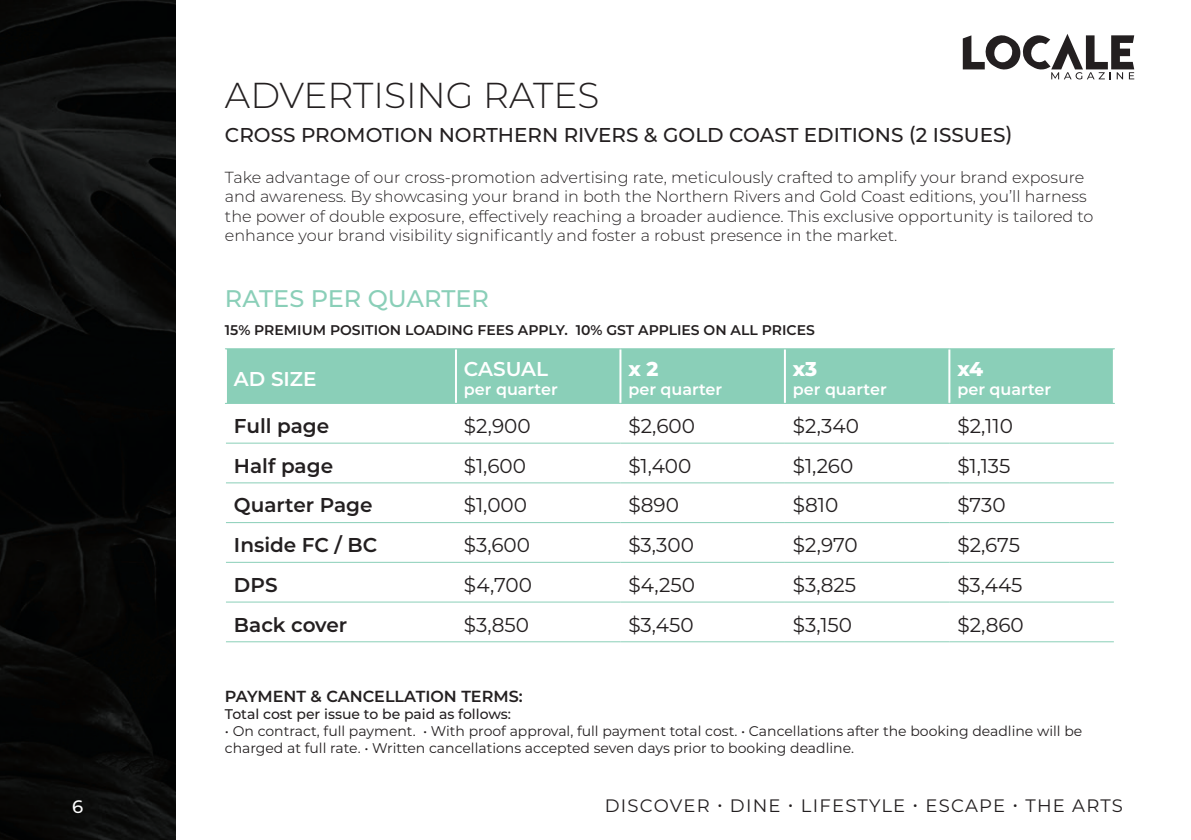
<style>
.page{position:relative;width:1191px;height:840px;background:#fff}
.page>*{position:absolute;margin:0;border:0;box-sizing:border-box;transform-origin:0 0}
.t1{font:300 36px "Montserrat";color:#231f20}
.t2{font:500 24px "Montserrat";color:#8acfb8}
.t3{font:20px "Montserrat";color:#231f20}
.t4{font:500 20px "Montserrat";color:#231f20}
.t5{font:600 20px "Montserrat";color:#231f20}
.t6{font:600 20px "Montserrat";color:#fff}
.t7{font:800 20px "Montserrat";color:#fff}
.t8{font:18px "Montserrat";letter-spacing:.07em;color:#231f20}
.t9{font:500 18px "Montserrat";color:#fff}
.t10{font:300 16px/19.2px "Montserrat";color:#231f20}
.t11{font:600 16px "Montserrat";color:#fff}
.t12{font:600 16px "Montserrat";color:#231f20}
.t13{font:14px/16.8px "Montserrat";color:#231f20}
.t14{font:600 14px "Montserrat";color:#231f20}
.t15{font:500 14px "Montserrat";color:#231f20}
</style>
<div class="page">
<svg style="left:962px;top:34px;width:172px;height:45px"></svg>
<img style="left:0;top:0;width:176px;height:839px">
<div style="left:227px;top:349px;width:885px;height:53px;background:#8acfb8"></div>
<hr style="left:455px;top:349px;width:2px;height:53px;background:#fff">
<hr style="left:619px;top:349px;width:2px;height:53px;background:#fff">
<hr style="left:784px;top:349px;width:2px;height:53px;background:#fff">
<hr style="left:948px;top:349px;width:2px;height:53px;background:#fff">
<hr style="left:225px;top:348px;width:231px;height:1px;background:#8acfb8">
<hr style="left:456px;top:348px;width:164px;height:1px;background:#8acfb8">
<hr style="left:620px;top:348px;width:165px;height:1px;background:#8acfb8">
<hr style="left:785px;top:348px;width:164px;height:1px;background:#8acfb8">
<hr style="left:949px;top:348px;width:165px;height:1px;background:#8acfb8">
<hr style="left:225px;top:402px;width:231px;height:1px;background:#8acfb8">
<hr style="left:456px;top:402px;width:164px;height:1px;background:#8acfb8">
<hr style="left:620px;top:402px;width:165px;height:1px;background:#8acfb8">
<hr style="left:785px;top:402px;width:164px;height:1px;background:#8acfb8">
<hr style="left:949px;top:402px;width:165px;height:1px;background:#8acfb8">
<hr style="left:226px;top:442px;width:230px;height:1px;background:#8acfb8">
<hr style="left:456px;top:442px;width:164px;height:1px;background:#8acfb8">
<hr style="left:620px;top:442px;width:165px;height:1px;background:#8acfb8">
<hr style="left:785px;top:442px;width:164px;height:1px;background:#8acfb8">
<hr style="left:949px;top:442px;width:164px;height:1px;background:#8acfb8">
<hr style="left:226px;top:482px;width:230px;height:1px;background:#8acfb8">
<hr style="left:456px;top:482px;width:164px;height:1px;background:#8acfb8">
<hr style="left:620px;top:482px;width:165px;height:1px;background:#8acfb8">
<hr style="left:785px;top:482px;width:164px;height:1px;background:#8acfb8">
<hr style="left:949px;top:482px;width:164px;height:1px;background:#8acfb8">
<hr style="left:226px;top:522px;width:230px;height:1px;background:#8acfb8">
<hr style="left:456px;top:522px;width:164px;height:1px;background:#8acfb8">
<hr style="left:620px;top:522px;width:165px;height:1px;background:#8acfb8">
<hr style="left:785px;top:522px;width:164px;height:1px;background:#8acfb8">
<hr style="left:949px;top:522px;width:164px;height:1px;background:#8acfb8">
<hr style="left:226px;top:561px;width:230px;height:1px;background:#8acfb8">
<hr style="left:456px;top:561px;width:164px;height:1px;background:#8acfb8">
<hr style="left:620px;top:561px;width:165px;height:1px;background:#8acfb8">
<hr style="left:785px;top:561px;width:164px;height:1px;background:#8acfb8">
<hr style="left:949px;top:561px;width:164px;height:1px;background:#8acfb8">
<hr style="left:226px;top:601px;width:230px;height:1px;background:#8acfb8">
<hr style="left:456px;top:601px;width:164px;height:1px;background:#8acfb8">
<hr style="left:620px;top:601px;width:165px;height:1px;background:#8acfb8">
<hr style="left:785px;top:601px;width:164px;height:1px;background:#8acfb8">
<hr style="left:949px;top:601px;width:164px;height:1px;background:#8acfb8">
<hr style="left:226px;top:641px;width:230px;height:1px;background:#8acfb8">
<hr style="left:456px;top:641px;width:164px;height:1px;background:#8acfb8">
<hr style="left:620px;top:641px;width:165px;height:1px;background:#8acfb8">
<hr style="left:785px;top:641px;width:164px;height:1px;background:#8acfb8">
<hr style="left:949px;top:641px;width:164px;height:1px;background:#8acfb8">
<p class="t1" style="left:225px;top:71px;width:376px">ADVERTISING RATES</p>
<p class="t4" style="left:225px;top:121px;width:789px">CROSS PROMOTION NORTHERN RIVERS &amp; GOLD COAST EDITIONS (2 ISSUES)</p>
<p class="t10" style="left:225px;top:167px;width:870px">Take advantage of our cross-promotion advertising rate, meticulously crafted to amplify your brand exposure and awareness. By showcasing your brand in both the Northern Rivers and Gold Coast editions, you’ll harness the power of double exposure, effectively reaching a broader audience. This exclusive opportunity is tailored to enhance your brand visibility significantly and foster a robust presence in the market.</p>
<p class="t2" style="left:225px;top:281px;width:265px">RATES PER QUARTER</p>
<p class="t14" style="left:225px;top:320px;width:591px">15% PREMIUM POSITION LOADING FEES APPLY. 10% GST APPLIES ON ALL PRICES</p>
<p class="t6" style="left:234px;top:364px;width:84px">AD SIZE</p>
<p class="t6" style="left:464px;top:354px;width:86px">CASUAL</p>
<p class="t11" style="left:464px;top:378px;width:95px">per quarter</p>
<p class="t7" style="left:628px;top:354px;width:32px">x 2</p>
<p class="t11" style="left:628px;top:378px;width:95px">per quarter</p>
<p class="t7" style="left:793px;top:354px;width:26px">x3</p>
<p class="t11" style="left:793px;top:378px;width:95px">per quarter</p>
<p class="t7" style="left:957px;top:354px;width:27px">x4</p>
<p class="t11" style="left:957px;top:378px;width:95px">per quarter</p>
<p class="t5" style="left:234px;top:411px;width:97px">Full page</p>
<p class="t3" style="left:464px;top:412px;width:68px">$2,900</p>
<p class="t3" style="left:628px;top:412px;width:68px">$2,600</p>
<p class="t3" style="left:793px;top:412px;width:68px">$2,340</p>
<p class="t3" style="left:957px;top:412px;width:57px">$2,110</p>
<p class="t5" style="left:234px;top:451px;width:101px">Half page</p>
<p class="t3" style="left:464px;top:451px;width:64px">$1,600</p>
<p class="t3" style="left:628px;top:451px;width:64px">$1,400</p>
<p class="t3" style="left:793px;top:451px;width:62px">$1,260</p>
<p class="t3" style="left:957px;top:451px;width:54px">$1,135</p>
<p class="t5" style="left:234px;top:491px;width:140px">Quarter Page</p>
<p class="t3" style="left:464px;top:491px;width:65px">$1,000</p>
<p class="t3" style="left:628px;top:491px;width:52px">$890</p>
<p class="t3" style="left:793px;top:491px;width:47px">$810</p>
<p class="t3" style="left:957px;top:491px;width:50px">$730</p>
<p class="t5" style="left:234px;top:530px;width:145px">Inside FC / BC</p>
<p class="t3" style="left:464px;top:531px;width:68px">$3,600</p>
<p class="t3" style="left:628px;top:531px;width:67px">$3,300</p>
<p class="t3" style="left:793px;top:531px;width:66px">$2,970</p>
<p class="t3" style="left:957px;top:531px;width:64px">$2,675</p>
<p class="t5" style="left:234px;top:570px;width:45px">DPS</p>
<p class="t3" style="left:464px;top:570px;width:69px">$4,700</p>
<p class="t3" style="left:628px;top:570px;width:68px">$4,250</p>
<p class="t3" style="left:793px;top:570px;width:65px">$3,825</p>
<p class="t3" style="left:957px;top:570px;width:67px">$3,445</p>
<p class="t5" style="left:234px;top:610px;width:115px">Back cover</p>
<p class="t3" style="left:464px;top:610px;width:67px">$3,850</p>
<p class="t3" style="left:628px;top:610px;width:67px">$3,450</p>
<p class="t3" style="left:793px;top:610px;width:61px">$3,150</p>
<p class="t3" style="left:957px;top:610px;width:68px">$2,860</p>
<p class="t12" style="left:225px;top:684px;width:299px">PAYMENT &amp; CANCELLATION TERMS:</p>
<p class="t15" style="left:225px;top:703px;width:288px">Total cost per issue to be paid as follows:</p>
<p class="t13" style="left:225px;top:721px;width:859px">• On contract, full payment. • With proof approval, full payment total cost. • Cancellations after the booking deadline will be charged at full rate. • Written cancellations accepted seven days prior to booking deadline.</p>
<p class="t9" style="left:72px;top:793px;width:13px">6</p>
<p class="t8" style="left:605px;top:792px;width:519px">DISCOVER • DINE • LIFESTYLE • ESCAPE • THE ARTS</p>
</div>
